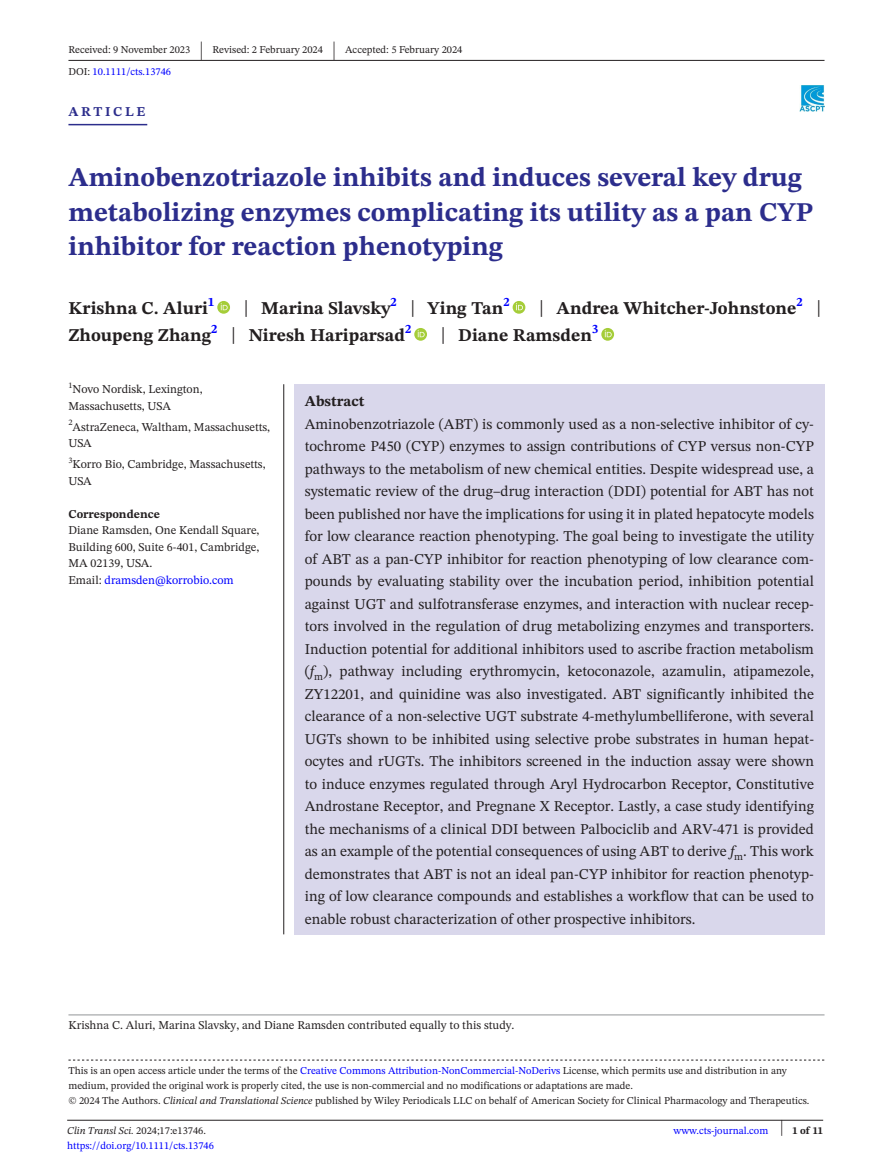
<style>
.page{position:relative;width:893px;height:1174px;background:#fff}
.page>*{position:absolute;margin:0;border:0;box-sizing:border-box;transform-origin:0 0}
.t1{font:700 27px/34.5px "STIX Two Text";color:#2c2d8c}
.t2{font:25.65px "STIX Two Text";color:#231f20;scale:.49 1}
.t3{font:700 18px "STIX Two Text";color:#231f20}
.t4{font:15px/22.5px "STIX Two Text";color:#231f20;text-align:justify}
.t5{font:700 15px "STIX Two Text";color:#231f20}
.t6{font:700 13.5px "STIX Two Text";letter-spacing:.2em;color:#2c2d8c}
.t7{font:12px/16.5px "STIX Two Text";color:#231f20}
.t8{font:700 12px "STIX Two Text";color:#231f20}
.t9{font:10.5px/15px "STIX Two Text";color:#231f20}
.t10{font:10.5px "STIX Two Text";color:#00f}
.t11{font:700 10.5px "STIX Two Text";color:#231f20}
.s1{color:#231f20}
.s2{font-weight:400;font-size:23.4px}
.s3{color:#00f}
.s4{font-style:italic}
.s5{font-weight:400;font-size:22.2px}
</style>
<div class="page">
<hr style="left:67px;top:1119px;width:756px;height:1px;background:#231f20">
<img style="left:799px;top:85px;width:25px;height:26px">
<hr style="left:68px;top:60px;width:756px;height:1px;background:#231f20">
<hr style="left:68px;top:124px;width:79px;height:1px;background:#2c2d8c">
<svg style="left:217px;top:301px;width:13px;height:13px"></svg>
<svg style="left:221px;top:303px;width:7px;height:7px"></svg>
<svg style="left:513px;top:301px;width:12px;height:13px"></svg>
<svg style="left:516px;top:303px;width:7px;height:7px"></svg>
<svg style="left:414px;top:328px;width:13px;height:13px"></svg>
<svg style="left:418px;top:330px;width:7px;height:7px"></svg>
<svg style="left:601px;top:328px;width:13px;height:13px"></svg>
<svg style="left:605px;top:330px;width:7px;height:7px"></svg>
<div style="left:294px;top:384px;width:530px;height:550px;background:#d9d7eb"></div>
<hr style="left:283px;top:384px;width:1px;height:550px;background:#231f20">
<svg style="left:68px;top:1059px;width:756px;height:1px"></svg>
<hr style="left:68px;top:1014px;width:756px;height:1px;background:#939598">
<p class="t9" style="left:68px;top:42px;width:123px">Received: 9 November 2023</p>
<h2 class="t2" style="left:200px;top:32px;width:8px">|</h2>
<p class="t9" style="left:213px;top:42px;width:112px">Revised: 2 February 2024</p>
<h2 class="t2" style="left:332px;top:32px;width:8px">|</h2>
<p class="t9" style="left:345px;top:42px;width:119px">Accepted: 5 February 2024</p>
<p class="t10" style="left:68px;top:64px;width:104px"><span class="s1">DOI:</span> 10.1111/cts.13746</p>
<p class="t6" style="left:68px;top:101px;width:79px">ARTICLE</p>
<h1 class="t1" style="left:68px;top:161px;width:746px">Aminobenzotriazole inhibits and induces several key drug metabolizing enzymes complicating its utility as a pan CYP inhibitor for reaction phenotyping</h1>
<p class="t3" style="left:68px;top:295px;width:147px">Krishna C. Aluri<sup>1</sup></p>
<p class="t3" style="left:244px;top:295px;width:267px"><span class="s2">|</span> Marina Slavsky<sup>2</sup> <span class="s2">|</span> Ying Tan<sup>2</sup></p>
<p class="t3" style="left:539px;top:295px;width:284px"><span class="s2">|</span> Andrea Whitcher-Johnstone<sup>2</sup> <span class="s2">|</span></p>
<p class="t3" style="left:68px;top:322px;width:344px">Zhoupeng Zhang<sup>2</sup> <span class="s2">|</span> Niresh Hariparsad<sup>2</sup></p>
<p class="t3" style="left:441px;top:322px;width:159px"><span class="s2">|</span> Diane Ramsden<sup>3</sup></p>
<p class="t7" style="left:68px;top:381px;width:136px"><sup>1</sup>Novo Nordisk, Lexington,<br>Massachusetts, USA</p>
<p class="t7" style="left:68px;top:418px;width:203px"><sup>2</sup>AstraZeneca, Waltham, Massachusetts,<br>USA</p>
<p class="t7" style="left:68px;top:456px;width:199px"><sup>3</sup>Korro Bio, Cambridge, Massachusetts,<br>USA</p>
<p class="t8" style="left:68px;top:505px;width:93px">Correspondence</p>
<p class="t7" style="left:68px;top:522px;width:193px">Diane Ramsden, One Kendall Square,<br>Building 600, Suite 6-401, Cambridge,<br>MA 02139, USA.<br>Email: <span class="s3">dramsden@korrobio.com</span></p>
<p class="t5" style="left:305px;top:390px;width:61px">Abstract</p>
<p class="t4" style="left:305px;top:412px;width:511px">Aminobenzotriazole (ABT) is commonly used as a non-selective inhibitor of cy&shy;tochrome P450 (CYP) enzymes to assign contributions of CYP versus non-CYP pathways to the metabolism of new chemical entities. Despite widespread use, a systematic review of the drug–drug interaction (DDI) potential for ABT has not been published nor have the implications for using it in plated hepatocyte models for low clearance reaction phenotyping. The goal being to investigate the utility of ABT as a pan-CYP inhibitor for reaction phenotyping of low clearance com&shy;pounds by evaluating stability over the incubation period, inhibition potential against UGT and sulfotransferase enzymes, and interaction with nuclear recep&shy;tors involved in the regulation of drug metabolizing enzymes and transporters.<br>Induction potential for additional inhibitors used to ascribe fraction metabolism (<span class="s4">f</span><sub>m</sub>), pathway including erythromycin, ketoconazole, azamulin, atipamezole, ZY12201, and quinidine was also investigated. ABT significantly inhibited the clearance of a non-selective UGT substrate 4-methylumbelliferone, with several UGTs shown to be inhibited using selective probe substrates in human hepat&shy;ocytes and rUGTs. The inhibitors screened in the induction assay were shown to induce enzymes regulated through Aryl Hydrocarbon Receptor, Constitutive Androstane Receptor, and Pregnane X Receptor. Lastly, a case study identifying the mechanisms of a clinical DDI between Palbociclib and ARV-471 is provided as an example of the potential consequences of using ABT to derive <span class="s4">f</span><sub>m</sub>. This work demonstrates that ABT is not an ideal pan-CYP inhibitor for reaction phenotyp&shy;ing of low clearance compounds and establishes a workflow that can be used to enable robust characterization of other prospective inhibitors.</p>
<p class="t7" style="left:68px;top:1016px;width:448px">Krishna C. Aluri, Marina Slavsky, and Diane Ramsden contributed equally to this study.</p>
<p class="t9" style="left:68px;top:1063px;width:743px">This is an open access article under the terms of the <span class="s3">Creative Commons Attribution-NonCommercial-NoDerivs</span> License, which permits use and distribution in any medium, provided the original work is properly cited, the use is non-commercial and no modifications or adaptations are made.<br>© 2024 The Authors. <span class="s4">Clinical and Translational Science</span> published by Wiley Periodicals LLC on behalf of American Society for Clinical Pharmacology and Therapeutics.</p>
<p class="t9" style="left:67px;top:1123px;width:140px"><span class="s4">Clin Transl Sci.</span> 2024;17:e13746.</p>
<p class="t11" style="left:780px;top:1123px;width:45px"><span class="s5">|</span> 1 of 11</p>
<p class="t10" style="left:67px;top:1138px;width:148px">https://doi.org/10.1111/cts.13746</p>
<p class="t10" style="left:674px;top:1123px;width:96px">www.cts-journal.com</p>
</div>
